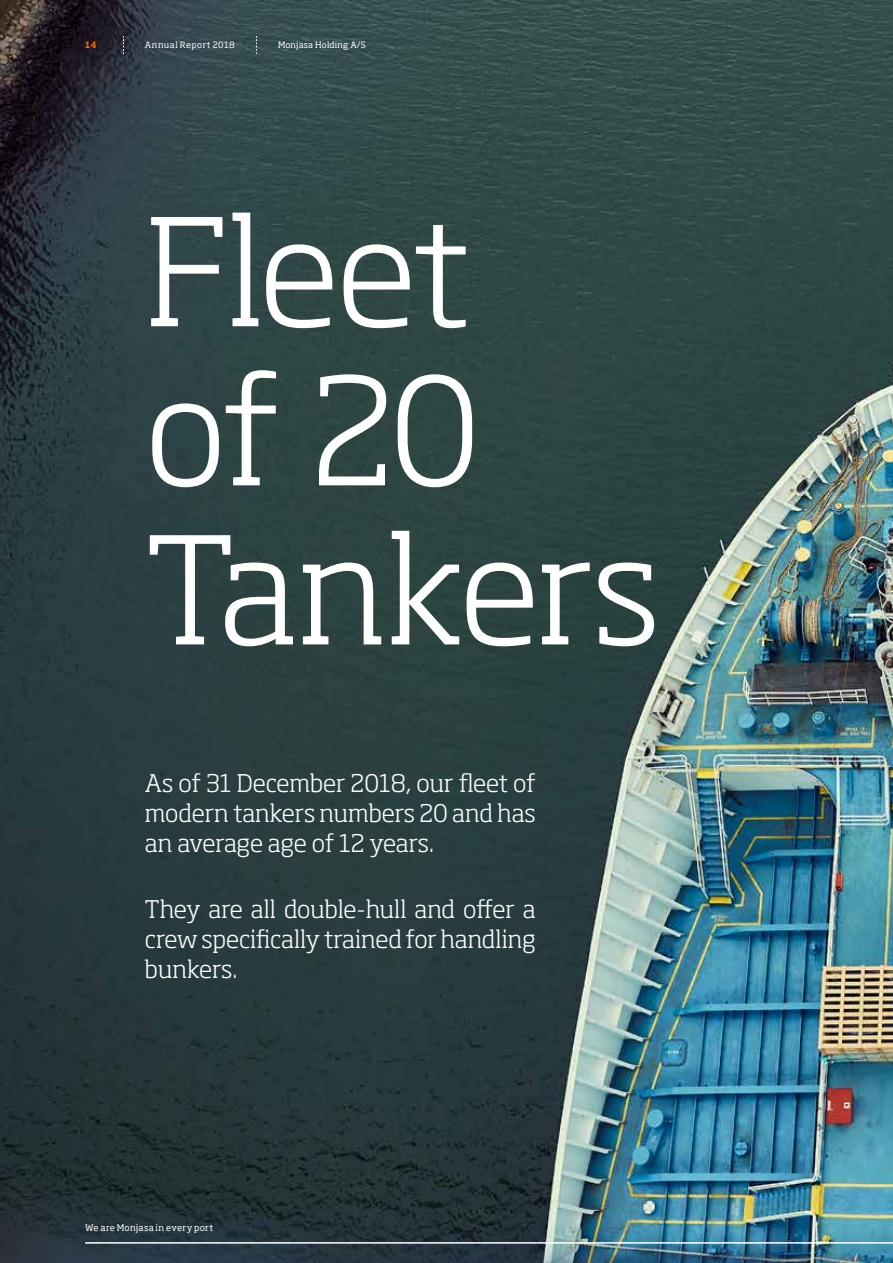
<style>
.page{position:relative;width:893px;height:1263px;background:#fff}
.page>*{position:absolute;margin:0;border:0;box-sizing:border-box;transform-origin:0 0}
.t1{font:300 147px/159px "Soho Std";letter-spacing:-.025em;color:#fff}
.t2{font:300 24px/30px "Soho Std";letter-spacing:-.005em;color:#fff;text-align:justify}
.t3{font:9px "Soho Std";letter-spacing:.025em;color:#fff}
.t4{font:8.7px "Soho Std";letter-spacing:.035em;color:#fff}
.t5{font:700 8.7px "Soho Std";color:#ed6b06}
</style>
<div class="page">
<img style="left:0;top:0;width:893px;height:1263px">
<svg style="left:123px;top:36px;width:1px;height:18px"></svg>
<svg style="left:256px;top:36px;width:1px;height:18px"></svg>
<hr style="left:85px;top:1242px;width:808px;height:2px;background:#fff">
<p class="t5" style="left:85px;top:40px;width:13px">14</p>
<p class="t4" style="left:145px;top:40px;width:91px">Annual Report 2018</p>
<p class="t4" style="left:278px;top:40px;width:89px">Monjasa Holding A/S</p>
<h1 class="t1" style="left:145px;top:191px;width:517px">Fleet<br>of 20<br>Tankers</h1>
<p class="t2" style="left:145px;top:768px;width:392px">As of 31 December 2018, our fleet of modern tankers numbers 20 and has an average age of 12 years.</p>
<p class="t2" style="left:145px;top:894px;width:392px">They are all double-hull and offer a crew specifically trained for handling bunkers.</p>
<p class="t3" style="left:85px;top:1222px;width:130px">We are Monjasa in every port</p>
</div>
